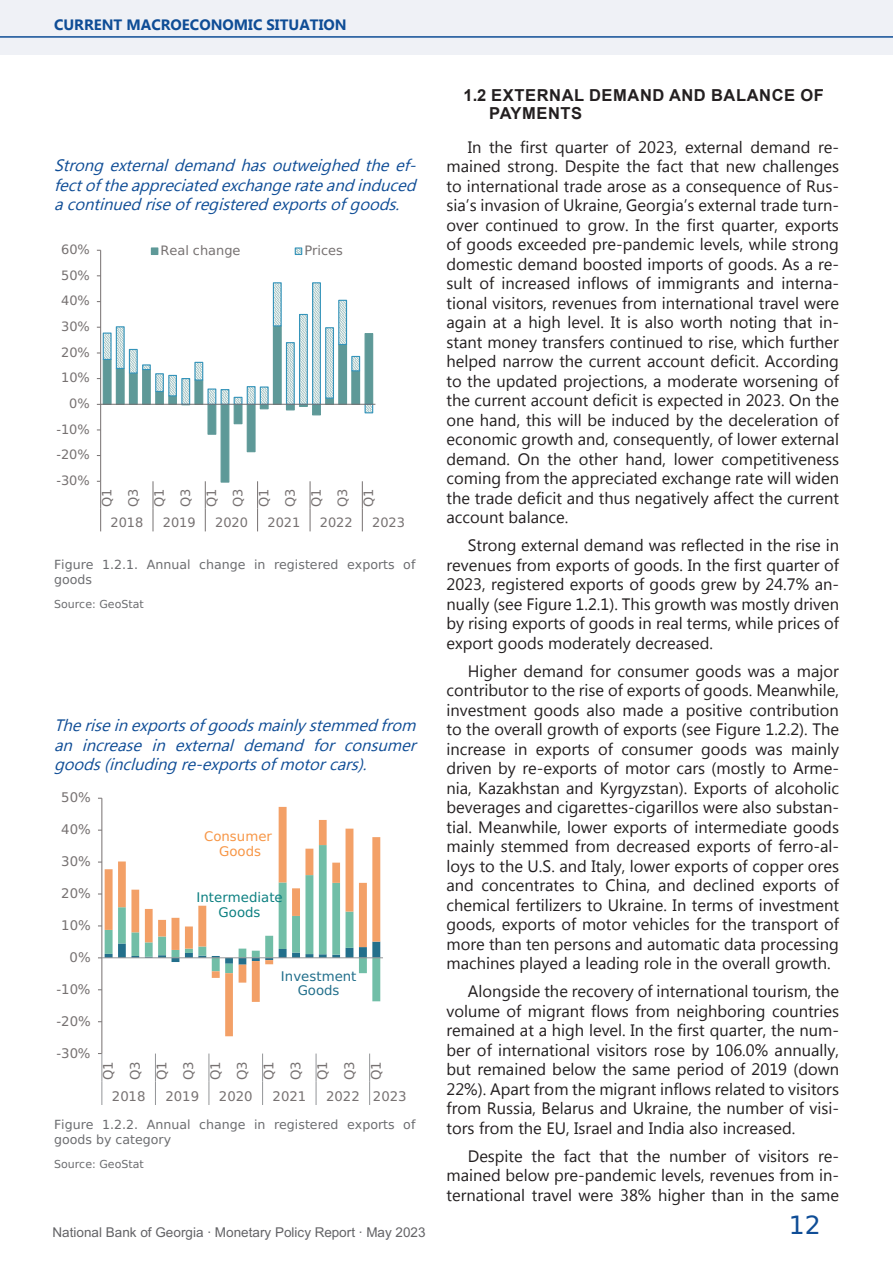
<style>
.page{position:relative;width:893px;height:1263px;background:#fff}
.page>*{position:absolute;margin:0;border:0;box-sizing:border-box;transform-origin:0 0}
.t1{font:24px "BPG Phone Sans";color:#0f4d96}
.t2{font:16.5px/19.5px "Microsoft New Tai Lue";color:#231f20;text-align:justify}
.t3{font:italic 16.5px/19.5px "Microsoft New Tai Lue";color:#0f4d96;text-align:justify}
.t4{font:700 16.5px/18px "Arial";letter-spacing:.035em;color:#231f20}
.t5{font:700 15px "Microsoft New Tai Lue";color:#0f4d96}
.t6{font:13.5px "BPG Arial";color:#636366}
.t7{font:12.6px/26.8px "BPG Phone Sans";color:#767171;text-align:justify}
.t8{font:12.6px/14.9px "BPG Phone Sans";color:#0c8081;text-align:center}
.t9{font:12.6px/14.5px "BPG Phone Sans";color:#226f8b;text-align:center}
.t10{font:12.6px/14.5px "BPG Phone Sans";color:#f79646;text-align:center}
.t11{font:12.3px/26.1px "BPG Phone Sans";color:#767171;text-align:justify}
.t12{font:12px/15px "BPG Phone Sans";color:#6c6d70}
.t13{font:10.5px "BPG Phone Sans";color:#6c6d70}
</style>
<div class="page">
<div style="left:0;top:0;width:893px;height:54px;background:#eff1f6"></div>
<hr style="left:0;top:36px;width:893px;height:2px;background:#0f4d96">
<hr style="left:101px;top:404px;width:274px;height:1px;background:#767171">
<hr style="left:100px;top:250px;width:1px;height:231px;background:#767171">
<svg style="left:97px;top:282px;width:277px;height:249px"></svg>
<div style="left:151px;top:248px;width:7px;height:6px;background:#5e9998"></div>
<div style="left:151px;top:247px;width:7px;height:8px;border:1px solid #5e9998"></div>
<div style="left:295px;top:247px;width:7px;height:8px;border:1px solid #3594ba"></div>
<svg style="left:225px;top:807px;width:155px;height:229px"></svg>
<hr style="left:101px;top:798px;width:1px;height:255px;background:#767171">
<svg style="left:98px;top:845px;width:282px;height:156px"></svg>
<hr style="left:102px;top:957px;width:281px;height:1px;background:#939598">
<svg style="left:98px;top:1053px;width:4px;height:52px"></svg>
<svg style="left:155px;top:1053px;width:1px;height:52px"></svg>
<svg style="left:209px;top:1053px;width:1px;height:52px"></svg>
<svg style="left:262px;top:1053px;width:1px;height:52px"></svg>
<svg style="left:316px;top:1053px;width:1px;height:52px"></svg>
<svg style="left:369px;top:1053px;width:1px;height:52px"></svg>
<p class="t5" style="left:54px;top:17px;width:294px">CURRENT MACROECONOMIC SITUATION</p>
<p class="t3" style="left:54px;top:157px;width:369px">Strongexternaldemandhasoutweighedtheef&shy;fectoftheappreciatedexchangerateandinduced acontinuedriseofregisteredexportsofgoods.</p>
<p class="t11" style="left:61px;top:236px;width:30px">60%</p>
<p class="t11" style="left:160px;top:237px;width:82px">Real change</p>
<p class="t11" style="left:304px;top:237px;width:40px">Prices</p>
<p class="t11" style="left:61px;top:262px;width:30px">50%</p>
<p class="t11" style="left:61px;top:288px;width:30px">40%</p>
<p class="t11" style="left:61px;top:314px;width:30px">30%</p>
<p class="t11" style="left:61px;top:339px;width:30px">20%</p>
<p class="t11" style="left:61px;top:365px;width:30px">10%</p>
<p class="t11" style="left:69px;top:391px;width:22px">0%</p>
<p class="t11" style="left:56px;top:416px;width:35px">-10%</p>
<p class="t11" style="left:56px;top:442px;width:35px">-20%</p>
<p class="t11" style="left:56px;top:468px;width:35px">-30%</p>
<p class="t11" style="left:94px;top:507px;width:20px;rotate:-90deg">Q1<br>Q3<br>Q1<br>Q3<br>Q1<br>Q3<br>Q1<br>Q3<br>Q1<br>Q3<br>Q1</p>
<p class="t11" style="left:110px;top:510px;width:34px">2018</p>
<p class="t11" style="left:163px;top:510px;width:34px">2019</p>
<p class="t11" style="left:215px;top:510px;width:34px">2020</p>
<p class="t11" style="left:267px;top:510px;width:34px">2021</p>
<p class="t11" style="left:320px;top:510px;width:34px">2022</p>
<p class="t11" style="left:372px;top:510px;width:34px">2023</p>
<p class="t12" style="left:54px;top:557px;width:363px">Figure 1.2.1. Annual change in registered exports of goods</p>
<p class="t13" style="left:54px;top:598px;width:91px">Source: GeoStat</p>
<p class="t3" style="left:54px;top:717px;width:369px">Theriseinexportsofgoodsmainlystemmedfrom an increase in external demand for consumer goods(includingre-exportsofmotorcars).</p>
<p class="t7" style="left:61px;top:784px;width:31px">50%</p>
<p class="t7" style="left:61px;top:816px;width:31px">40%</p>
<p class="t7" style="left:61px;top:848px;width:31px">30%</p>
<p class="t7" style="left:61px;top:880px;width:31px">20%</p>
<p class="t7" style="left:61px;top:912px;width:31px">10%</p>
<p class="t7" style="left:70px;top:944px;width:23px">0%</p>
<p class="t7" style="left:56px;top:976px;width:36px">-10%</p>
<p class="t7" style="left:56px;top:1007px;width:36px">-20%</p>
<p class="t7" style="left:56px;top:1039px;width:36px">-30%</p>
<p class="t10" style="left:204px;top:829px;width:69px">Consumer<br>Goods</p>
<p class="t8" style="left:197px;top:890px;width:88px">Intermediate<br>Goods</p>
<p class="t9" style="left:281px;top:969px;width:77px">Investment<br>Goods</p>
<p class="t7" style="left:95px;top:1080px;width:20px;rotate:-90deg">Q1<br>Q3<br>Q1<br>Q3<br>Q1<br>Q3<br>Q1<br>Q3<br>Q1<br>Q3<br>Q1</p>
<p class="t7" style="left:112px;top:1083px;width:35px">2018</p>
<p class="t7" style="left:165px;top:1083px;width:35px">2019</p>
<p class="t7" style="left:219px;top:1083px;width:35px">2020</p>
<p class="t7" style="left:272px;top:1083px;width:35px">2021</p>
<p class="t7" style="left:326px;top:1083px;width:82px">2022 2023</p>
<p class="t12" style="left:54px;top:1117px;width:363px">Figure 1.2.2. Annual change in registered exports of goods by category</p>
<p class="t13" style="left:54px;top:1157px;width:91px">Source: GeoStat</p>
<p class="t4" style="left:489px;top:87px;width:336px;text-indent:-26px">1.2 EXTERNAL DEMAND AND BALANCE OF<br>PAYMENTS</p>
<p class="t2" style="left:446px;top:138px;width:394px;text-indent:21px">In the first quarter of 2023, external demand re&shy;mained strong. Despite the fact that new challenges to international trade arose as a consequence of Rus&shy;sia’s invasion of Ukraine, Georgia’s external trade turn&shy;over continued to grow. In the first quarter, exports of goods exceeded pre-pandemic levels, while strong domestic demand boosted imports of goods. As a re&shy;sult of increased inflows of immigrants and interna&shy;tional visitors, revenues from international travel were again at a high level. It is also worth noting that in&shy;stant money transfers continued to rise, which further helped narrow the current account deficit. According to the updated projections, a moderate worsening of the current account deficit is expected in 2023. On the one hand, this will be induced by the deceleration of economic growth and, consequently, of lower external demand. On the other hand, lower competitiveness coming from the appreciated exchange rate will widen the trade deficit and thus negatively affect the current account balance.</p>
<p class="t2" style="left:446px;top:537px;width:394px;text-indent:21px">Strong external demand was reflected in the rise in revenues from exports of goods. In the first quarter of 2023, registered exports of goods grew by 24.7% an&shy;nually (see Figure 1.2.1). This growth was mostly driven by rising exports of goods in real terms, while prices of export goods moderately decreased.</p>
<p class="t2" style="left:446px;top:663px;width:394px;text-indent:21px">Higher demand for consumer goods was a major contributor to the rise of exports of goods. Meanwhile, investment goods also made a positive contribution to the overall growth of exports (see Figure 1.2.2). The increase in exports of consumer goods was mainly driven by re-exports of motor cars (mostly to Arme&shy;nia, Kazakhstan and Kyrgyzstan). Exports of alcoholic beverages and cigarettes-cigarillos were also substan&shy;tial. Meanwhile, lower exports of intermediate goods mainly stemmed from decreased exports of ferro-al&shy;loys to the U.S. and Italy, lower exports of copper ores and concentrates to China, and declined exports of chemical fertilizers to Ukraine. In terms of investment goods, exports of motor vehicles for the transport of more than ten persons and automatic data processing machines played a leading role in the overall growth.</p>
<p class="t2" style="left:446px;top:983px;width:394px;text-indent:21px">Alongside the recovery of international tourism, the volume of migrant flows from neighboring countries remained at a high level. In the first quarter, the num&shy;ber of international visitors rose by 106.0% annually, but remained below the same period of 2019 (down 22%). Apart from the migrant inflows related to visitors from Russia, Belarus and Ukraine, the number of visi&shy;tors from the EU, Israel and India also increased.</p>
<p class="t2" style="left:446px;top:1148px;width:394px;text-indent:21px">Despite the fact that the number of visitors re&shy;mained below pre-pandemic levels, revenues from in&shy;ternational travel were 38% higher than in the same</p>
<p class="t6" style="left:52px;top:1223px;width:375px">National Bank of Georgia · Monetary Policy Report · May 2023</p>
<h1 class="t1" style="left:789px;top:1211px;width:34px">12</h1>
</div>
